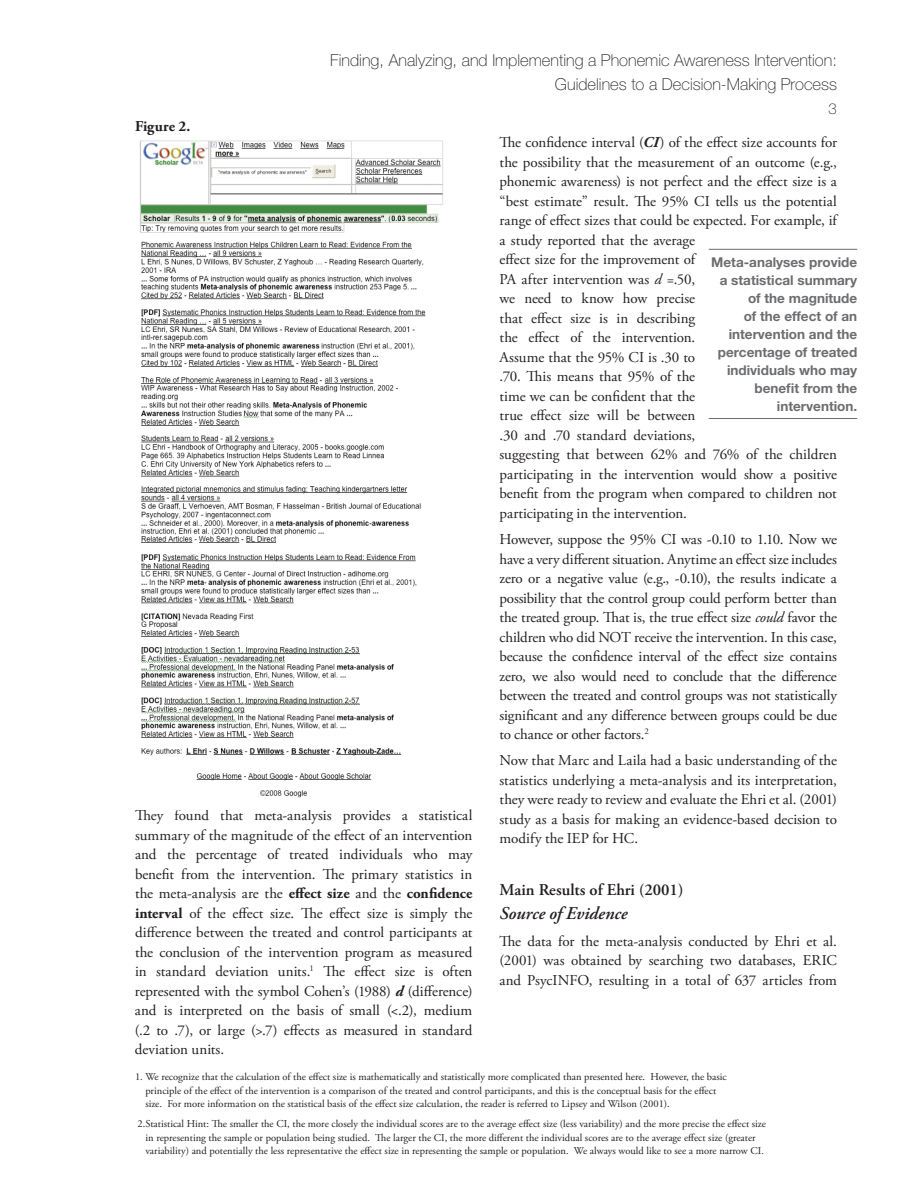
<style>
.page{position:relative;width:918px;height:1188px;background:#fff}
.page>*{position:absolute;margin:0;border:0;box-sizing:border-box;transform-origin:0 0}
.t1{font:italic 600 18px "Adobe Garamond Pro";letter-spacing:-.005em;color:#231f20}
.t2{font:100 16.5px/24px "Helvetica Neue LT Std";color:#231f20;text-align:right}
.t3{font:600 16.5px "Adobe Garamond Pro";color:#231f20}
.t4{font:15px/19.5px "Adobe Garamond Pro";letter-spacing:-.005em;color:#231f20;text-align:justify}
.t5{font:700 15px "Adobe Garamond Pro";color:#231f20}
.t6{font:100 15px "Helvetica Neue LT Std";color:#231f20}
.t7{font:700 13.5px/18px "Helvetica Neue LT Std";color:#6c6d70;text-align:right}
.t8{font:10.5px/13.5px "Adobe Garamond Pro";color:#231f20}
.s1{font-weight:700}
.s2{font-weight:700;font-style:italic}
.s3{font-style:italic}
</style>
<div class="page">
<img style="left:140px;top:140px;width:303px;height:658px">
<hr style="left:709px;top:249px;width:148px;height:1px;background:#6c6d70">
<hr style="left:709px;top:418px;width:148px;height:1px;background:#6c6d70">
<p class="t2" style="left:330px;top:48px;width:508px">Finding, Analyzing, and Implementing a Phonemic Awareness Intervention:<br>Guidelines to a Decision-Making Process</p>
<p class="t6" style="left:829px;top:100px;width:10px">3</p>
<p class="t5" style="left:135px;top:117px;width:57px">Figure 2.</p>
<p class="t4" style="left:135px;top:806px;width:339px">They found that meta-analysis provides a statistical summary of the magnitude of the effect of an intervention and the percentage of treated individuals who may benefit from the intervention. The primary statistics in the meta-analysis are the <span class="s1">effect size</span> and the <span class="s1">confidence interval</span> of the effect size. The effect size is simply the difference between the treated and control participants at the conclusion of the intervention program as measured in standard deviation units.<sup>1</sup> The effect size is often represented with the symbol Cohen’s (1988) <span class="s2">d</span> (difference) and is interpreted on the basis of small (&lt;.2), medium (.2 to .7), or large (&gt;.7) effects as measured in standard deviation units.</p>
<p class="t4" style="left:499px;top:133px;width:339px;text-align:left">The confidence interval (<span class="s2">CI</span>) of the effect size accounts for the possibility that the measurement of an outcome (e.g., phonemic awareness) is not perfect and the effect size is a “best estimate” result. The 95% CI tells us the potential range of effect sizes that could be expected. For example, if a study reported that the average<br>effect size for the improvement of<br>PA after intervention was <span class="s3">d</span> =.50,<br>we need to know how precise<br>that effect size is in describing<br>the effect of the intervention.<br>Assume that the 95% CI is .30 to<br>.70. This means that 95% of the<br>time we can be confident that the<br>true effect size will be between<br>.30 and .70 standard deviations,<br>suggesting that between 62% and 76% of the children participating in the intervention would show a positive benefit from the program when compared to children not participating in the intervention.</p>
<p class="t4" style="left:500px;top:530px;width:339px">However, suppose the 95% CI was -0.10 to 1.10. Now we have a very different situation. Anytime an effect size includes zero or a negative value (e.g., -0.10), the results indicate a possibility that the control group could perform better than the treated group. That is, the true effect size <span class="s3">could</span> favor the children who did NOT receive the intervention. In this case, because the confidence interval of the effect size contains zero, we also would need to conclude that the difference between the treated and control groups was not statistically significant and any difference between groups could be due to chance or other factors.<sup>2</sup></p>
<p class="t4" style="left:500px;top:751px;width:339px">Now that Marc and Laila had a basic understanding of the statistics underlying a meta-analysis and its interpretation, they were ready to review and evaluate the Ehri et al. (2001) study as a basis for making an evidence-based decision to modify the IEP for HC.</p>
<p class="t3" style="left:500px;top:881px;width:185px">Main Results of Ehri (2001)</p>
<p class="t1" style="left:500px;top:903px;width:129px">Source of Evidence</p>
<p class="t4" style="left:500px;top:932px;width:339px">The data for the meta-analysis conducted by Ehri et al. (2001) was obtained by searching two databases, ERIC and PsycINFO, resulting in a total of 637 articles from</p>
<p class="t7" style="left:711px;top:253px;width:147px">Meta-analyses provide a statistical summary of the magnitude<br>of the effect of an intervention and the percentage of treated individuals who may benefit from the intervention.</p>
<p class="t8" style="left:145px;top:1070px;width:583px;text-indent:-10px">1. We recognize that the calculation of the effect size is mathematically and statistically more complicated than presented here. However, the basic principle of the effect of the intervention is a comparison of the treated and control participants, and this is the conceptual basis for the effect size. For more information on the statistical basis of the effect size calculation, the reader is referred to Lipsey and Wilson (2001).</p>
<p class="t8" style="left:138px;top:1118px;width:630px;text-align:center">2.Statistical Hint: The smaller the CI, the more closely the individual scores are to the average effect size (less variability) and the more precise the effect size in representing the sample or population being studied. The larger the CI, the more different the individual scores are to the average effect size (greater variability) and potentially the less representative the effect size in representing the sample or population. We always would like to see a more narrow CI.</p>
</div>
